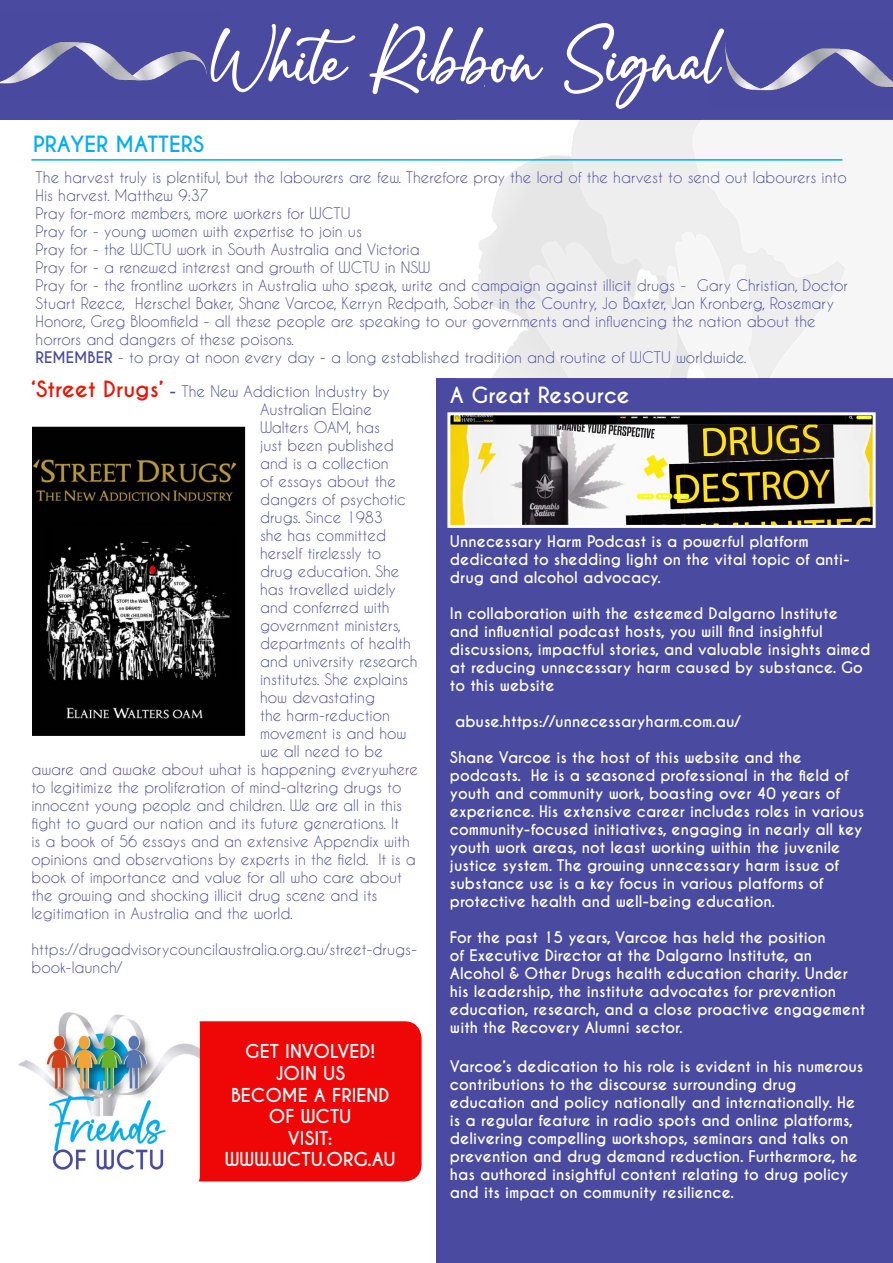
<style>
.page{position:relative;width:893px;height:1263px;background:#fff}
.page>*{position:absolute;margin:0;border:0;box-sizing:border-box;transform-origin:0 0}
.t1{font:75px "Sweet Romance";color:#fff}
.t2{font:700 21px "Caviar Dreams";color:#fff}
.t3{font:700 21px "Caviar Dreams";color:#00aeef}
.t4{font:700 18px/21.6px "Caviar Dreams";color:#fff;text-align:center}
.t5{font:15px/18px "Caviar Dreams";color:#4a4aa1}
.t6{font:700 15px/18px "Caviar Dreams";color:#fff}
.s1{font-weight:700}
.s2{font-weight:700;font-size:21px;color:#ed1405}
</style>
<div class="page">
<div style="left:184px;top:1020px;width:238px;height:162px;background:#ee0706;border-radius:18px"></div>
<div style="left:183px;top:1020px;width:240px;height:163px;border:2px solid #fff;border-radius:18px"></div>
<div style="left:437px;top:378px;width:456px;height:885px;background:#4a4aa1"></div>
<div style="left:0;top:0;width:893px;height:119px;background:#4a4aa1"></div>
<img style="left:0;top:41px;width:207px;height:43px">
<img style="left:725px;top:43px;width:168px;height:48px">
<img style="left:457px;top:119px;width:436px;height:259px">
<hr style="left:32px;top:159px;width:810px;height:2px;background:#00aeef">
<img style="left:18px;top:1012px;width:182px;height:171px">
<img style="left:33px;top:428px;width:211px;height:307px">
<img style="left:451px;top:416px;width:421px;height:108px">
<div style="left:447px;top:412px;width:429px;height:116px;border:3px solid #fff"></div>
<h1 class="t1" style="left:207px;top:22px;width:514px">White Ribbon Signal</h1>
<h2 class="t3" style="left:33px;top:131px;width:173px">PRAYER MATTERS</h2>
<p class="t5" style="left:36px;top:168px;width:814px">The harvest truly is plentiful, but the labourers are few. Therefore pray the lord of the harvest to send out labourers into His harvest. Matthew 9:37<br>Pray for-more members, more workers for WCTU<br>Pray for - young women with expertise to join us<br>Pray for - the WCTU work in South Australia and Victoria<br>Pray for - a renewed interest and growth of WCTU in NSW<br>Pray for - the frontline workers in Australia who speak, write and campaign against illicit drugs - Gary Christian, Doctor Stuart Reece, Herschel Baker, Shane Varcoe, Kerryn Redpath, Sober in the Country, Jo Baxter, Jan Kronberg, Rosemary Honore, Greg Bloomfield - all these people are speaking to our governments and influencing the nation about the horrors and dangers of these poisons.<br><span class="s1">REMEMBER</span> - to pray at noon every day - a long established tradition and routine of WCTU worldwide.</p>
<p class="t5" style="left:31px;top:382px;width:360px"><span class="s2">‘Street Drugs’</span> <span class="s1">-</span> The New Addiction Industry by</p>
<p class="t5" style="left:260px;top:400px;width:113px">Australian Elaine</p>
<p class="t5" style="left:260px;top:418px;width:121px">Walters OAM, has</p>
<p class="t5" style="left:260px;top:436px;width:135px">just been published</p>
<p class="t5" style="left:260px;top:454px;width:130px">and is a collection</p>
<p class="t5" style="left:260px;top:472px;width:137px">of essays about the</p>
<p class="t5" style="left:260px;top:490px;width:147px">dangers of psychotic</p>
<p class="t5" style="left:260px;top:508px;width:125px">drugs. Since 1983</p>
<p class="t5" style="left:260px;top:526px;width:127px">she has committed</p>
<p class="t5" style="left:260px;top:544px;width:123px">herself tirelessly to</p>
<p class="t5" style="left:260px;top:562px;width:141px">drug education. She</p>
<p class="t5" style="left:260px;top:580px;width:137px">has travelled widely</p>
<p class="t5" style="left:260px;top:598px;width:131px">and conferred with</p>
<p class="t5" style="left:260px;top:616px;width:142px">government ministers,</p>
<p class="t5" style="left:260px;top:634px;width:152px">departments of health</p>
<p class="t5" style="left:260px;top:652px;width:159px">and university research</p>
<p class="t5" style="left:260px;top:670px;width:149px">institutes. She explains</p>
<p class="t5" style="left:260px;top:688px;width:116px">how devastating</p>
<p class="t5" style="left:260px;top:706px;width:131px">the harm-reduction</p>
<p class="t5" style="left:260px;top:724px;width:148px">movement is and how</p>
<p class="t5" style="left:260px;top:742px;width:124px">we all need to be</p>
<p class="t5" style="left:31px;top:760px;width:388px">aware and awake about what is happening everywhere</p>
<p class="t5" style="left:31px;top:778px;width:372px">to legitimize the proliferation of mind-altering drugs to</p>
<p class="t5" style="left:31px;top:796px;width:372px">innocent young people and children. We are all in this</p>
<p class="t5" style="left:31px;top:814px;width:369px">fight to guard our nation and its future generations. It</p>
<p class="t5" style="left:31px;top:832px;width:380px">is a book of 56 essays and an extensive Appendix with</p>
<p class="t5" style="left:31px;top:850px;width:386px">opinions and observations by experts in the field. It is a</p>
<p class="t5" style="left:31px;top:868px;width:372px">book of importance and value for all who care about</p>
<p class="t5" style="left:31px;top:886px;width:348px">the growing and shocking illicit drug scene and its</p>
<p class="t5" style="left:31px;top:904px;width:263px">legitimation in Australia and the world.</p>
<p class="t5" style="left:31px;top:940px;width:387px">https://drugadvisorycouncilaustralia.org.au/street-drugs&shy;book-launch/</p>
<p class="t4" style="left:225px;top:1041px;width:172px">GET INVOLVED!<br>JOIN US<br>BECOME A FRIEND<br>OF WCTU<br>VISIT:<br>WWW.WCTU.ORG.AU</p>
<h2 class="t2" style="left:450px;top:382px;width:181px">A Great Resource</h2>
<p class="t6" style="left:450px;top:533px;width:401px">Unnecessary Harm Podcast is a powerful platform dedicated to shedding light on the vital topic of anti&shy;drug and alcohol advocacy.</p>
<p class="t6" style="left:450px;top:605px;width:422px">In collaboration with the esteemed Dalgarno Institute and influential podcast hosts, you will find insightful discussions, impactful stories, and valuable insights aimed at reducing unnecessary harm caused by substance. Go to this website</p>
<p class="t6" style="left:455px;top:713px;width:287px">abuse.https://unnecessaryharm.com.au/</p>
<p class="t6" style="left:450px;top:749px;width:416px">Shane Varcoe is the host of this website and the podcasts. He is a seasoned professional in the field of youth and community work, boasting over 40 years of experience. His extensive career includes roles in various community-focused initiatives, engaging in nearly all key youth work areas, not least working within the juvenile justice system. The growing unnecessary harm issue of substance use is a key focus in various platforms of protective health and well-being education.</p>
<p class="t6" style="left:450px;top:929px;width:417px">For the past 15 years, Varcoe has held the position<br>of Executive Director at the Dalgarno Institute, an Alcohol &amp; Other Drugs health education charity. Under his leadership, the institute advocates for prevention education, research, and a close proactive engagement with the Recovery Alumni sector.</p>
<p class="t6" style="left:450px;top:1058px;width:415px">Varcoe’s dedication to his role is evident in his numerous contributions to the discourse surrounding drug education and policy nationally and internationally. He is a regular feature in radio spots and online platforms, delivering compelling workshops, seminars and talks on prevention and drug demand reduction. Furthermore, he has authored insightful content relating to drug policy and its impact on community resilience.</p>
</div>
